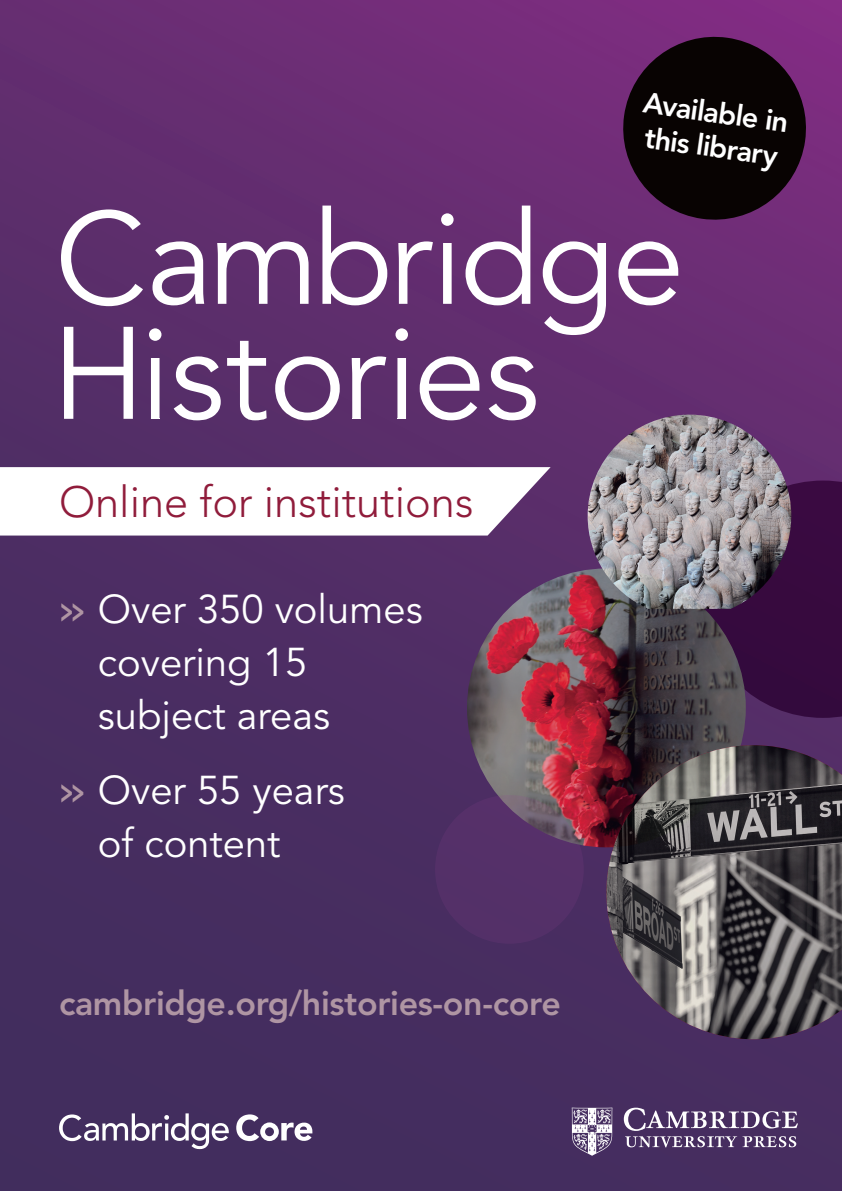
<style>
.page{position:relative;width:842px;height:1191px;background:#fff}
.page>*{position:absolute;margin:0;border:0;box-sizing:border-box;transform-origin:0 0}
.t1{font:300 43.4px "Avenir";color:#901c3b}
.t2{font:39.9px/53px "Avenir";color:#fff}
.t3{font:800 33.9px "Avenir";letter-spacing:-.01em;color:#af95a3}
.t4{font:800 29px/34.4px "Avenir";color:#fff}
.s1{font-weight:800;font-size:34.9px;color:#af95a3}
</style>
<div class="page">
<div style="left:0;top:0;width:842px;height:1191px;background:linear-gradient(to bottom,#6e2e76,#3c2d5a)"></div>
<svg style="left:572px;top:1107px;width:226px;height:48px;background:#725e85"></svg>
<svg style="left:59px;top:1113px;width:170px;height:36px"></svg>
<svg style="left:236px;top:1114px;width:76px;height:27px"></svg>
<svg style="left:617px;top:31px;width:195px;height:195px;background:#2a0f27"></svg>
<svg style="left:61px;top:209px;width:82px;height:97px"></svg>
<svg style="left:152px;top:241px;width:52px;height:64px"></svg>
<svg style="left:217px;top:241px;width:92px;height:63px"></svg>
<svg style="left:322px;top:205px;width:65px;height:100px"></svg>
<svg style="left:398px;top:241px;width:35px;height:63px"></svg>
<svg style="left:441px;top:213px;width:13px;height:91px"></svg>
<svg style="left:465px;top:205px;width:65px;height:100px"></svg>
<svg style="left:543px;top:241px;width:63px;height:94px"></svg>
<svg style="left:618px;top:241px;width:60px;height:64px"></svg>
<svg style="left:64px;top:327px;width:69px;height:92px"></svg>
<svg style="left:149px;top:328px;width:12px;height:91px"></svg>
<svg style="left:352px;top:356px;width:34px;height:63px"></svg>
<svg style="left:395px;top:328px;width:13px;height:91px"></svg>
<svg style="left:174px;top:356px;width:47px;height:64px"></svg>
<svg style="left:227px;top:341px;width:40px;height:79px"></svg>
<svg style="left:275px;top:356px;width:65px;height:64px"></svg>
<svg style="left:420px;top:356px;width:59px;height:64px"></svg>
<svg style="left:489px;top:356px;width:47px;height:64px"></svg>
<svg style="left:0;top:467px;width:551px;height:68px"></svg>
<div style="left:706px;top:480px;width:136px;height:238px;background:#360a3e"></div>
<img style="left:467px;top:568px;width:279px;height:279px;border-radius:139px">
<img style="left:588px;top:414px;width:203px;height:195px">
<img style="left:606px;top:745px;width:236px;height:294px">
<svg style="left:435px;top:795px;width:149px;height:148px;background:#573469"></svg>
<h2 class="t4" style="left:646px;top:85px;width:148px;rotate:8deg">Available in this library</h2>
<p class="t1" style="left:59px;top:476px;width:416px">Online for institutions</p>
<p class="t2" style="left:98px;top:583px;width:326px;text-indent:-38px"><span class="s1">&gt;&gt;</span> Over 350 volumes covering 15 subject areas</p>
<p class="t2" style="left:98px;top:765px;width:249px;text-indent:-38px"><span class="s1">&gt;&gt;</span> Over 55 years of content</p>
<p class="t3" style="left:59px;top:983px;width:503px">cambridge.org/histories-on-core</p>
</div>
